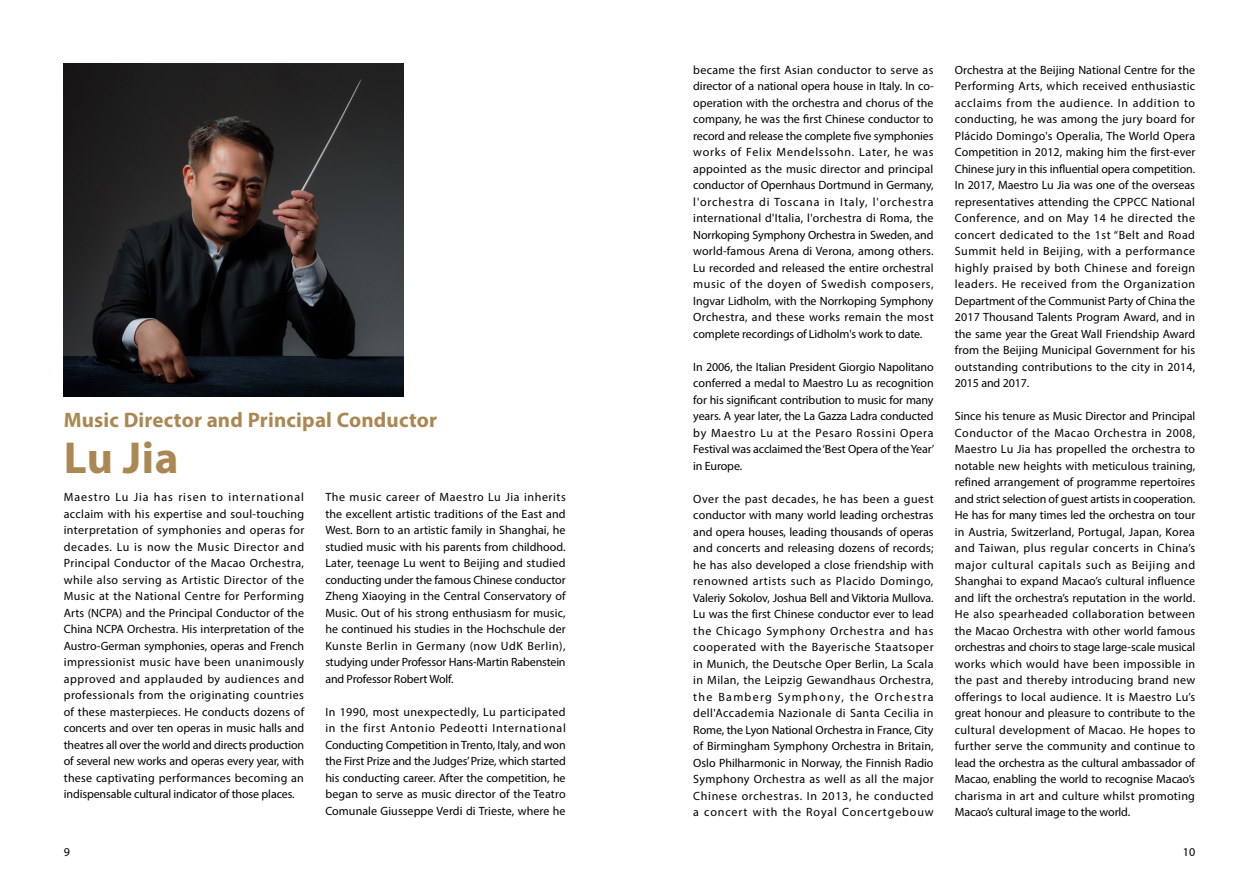
<style>
.page{position:relative;width:1259px;height:893px;background:#fff}
.page>*{position:absolute;margin:0;border:0;box-sizing:border-box;transform-origin:0 0}
.t1{font:700 45px "Myriad Pro";color:#ab8853}
.t2{font:700 21px "Myriad Pro";letter-spacing:.01em;color:#ab8853}
.t3{font:12px/16.5px "Myriad Pro";letter-spacing:-.01em;color:#000;text-align:justify}
</style>
<div class="page">
<img style="left:64px;top:64px;width:340px;height:332px">
<h2 class="t2" style="left:64px;top:406px;width:375px">Music Director and Principal Conductor</h2>
<h1 class="t1" style="left:64px;top:429px;width:116px">Lu Jia</h1>
<p class="t3" style="left:64px;top:489px;width:242px">Maestro Lu Jia has risen to international acclaim with his expertise and soul-touching interpretation of symphonies and operas for decades. Lu is now the Music Director and Principal Conductor of the Macao Orchestra, while also serving as Artistic Director of the Music at the National Centre for Performing Arts (NCPA) and the Principal Conductor of the China NCPA Orchestra. His interpretation of the Austro-German symphonies, operas and French impressionist music have been unanimously approved and applauded by audiences and professionals from the originating countries of these masterpieces. He conducts dozens of concerts and over ten operas in music halls and theatres all over the world and directs production of several new works and operas every year, with these captivating performances becoming an indispensable cultural indicator of those places.</p>
<p class="t3" style="left:325px;top:489px;width:242px">The music career of Maestro Lu Jia inherits the excellent artistic traditions of the East and West. Born to an artistic family in Shanghai, he studied music with his parents from childhood.<br>Later, teenage Lu went to Beijing and studied conducting under the famous Chinese conductor Zheng Xiaoying in the Central Conservatory of Music. Out of his strong enthusiasm for music, he continued his studies in the Hochschule der Kunste Berlin in Germany (now UdK Berlin), studying under Professor Hans-Martin Rabenstein and Professor Robert Wolf.</p>
<p class="t3" style="left:325px;top:703px;width:242px">In 1990, most unexpectedly, Lu participated in the first Antonio Pedeotti International Conducting Competition in Trento, Italy, and won the First Prize and the Judges’ Prize, which started his conducting career. After the competition, he began to serve as music director of the Teatro Comunale Giusseppe Verdi di Trieste, where he</p>
<p class="t3" style="left:693px;top:61px;width:242px">became the first Asian conductor to serve as director of a national opera house in Italy. In co&shy;operation with the orchestra and chorus of the company, he was the first Chinese conductor to record and release the complete five symphonies works of Felix Mendelssohn. Later, he was appointed as the music director and principal conductor of Opernhaus Dortmund in Germany, l'orchestra di Toscana in Italy, l'orchestra international d'Italia, l'orchestra di Roma, the Norrkoping Symphony Orchestra in Sweden, and world-famous Arena di Verona, among others.<br>Lu recorded and released the entire orchestral music of the doyen of Swedish composers, Ingvar Lidholm, with the Norrkoping Symphony Orchestra, and these works remain the most complete recordings of Lidholm's work to date.</p>
<p class="t3" style="left:693px;top:358px;width:243px">In 2006, the Italian President Giorgio Napolitano conferred a medal to Maestro Lu as recognition for his significant contribution to music for many years. A year later, the La Gazza Ladra conducted by Maestro Lu at the Pesaro Rossini Opera Festival was acclaimed the ‘Best Opera of the Year’ in Europe.</p>
<p class="t3" style="left:693px;top:490px;width:242px">Over the past decades, he has been a guest conductor with many world leading orchestras and opera houses, leading thousands of operas and concerts and releasing dozens of records; he has also developed a close friendship with renowned artists such as Placido Domingo, Valeriy Sokolov, Joshua Bell and Viktoria Mullova.<br>Lu was the first Chinese conductor ever to lead the Chicago Symphony Orchestra and has cooperated with the Bayerische Staatsoper in Munich, the Deutsche Oper Berlin, La Scala in Milan, the Leipzig Gewandhaus Orchestra, the Bamberg Symphony, the Orchestra dell'Accademia Nazionale di Santa Cecilia in Rome, the Lyon National Orchestra in France, City of Birmingham Symphony Orchestra in Britain, Oslo Philharmonic in Norway, the Finnish Radio Symphony Orchestra as well as all the major Chinese orchestras. In 2013, he conducted a concert with the Royal Concertgebouw</p>
<p class="t3" style="left:955px;top:61px;width:242px">Orchestra at the Beijing National Centre for the Performing Arts, which received enthusiastic acclaims from the audience. In addition to conducting, he was among the jury board for Plácido Domingo's Operalia, The World Opera Competition in 2012, making him the first-ever Chinese jury in this influential opera competition.<br>In 2017, Maestro Lu Jia was one of the overseas representatives attending the CPPCC National Conference, and on May 14 he directed the concert dedicated to the 1st “Belt and Road Summit held in Beijing, with a performance highly praised by both Chinese and foreign leaders. He received from the Organization Department of the Communist Party of China the 2017 Thousand Talents Program Award, and in the same year the Great Wall Friendship Award from the Beijing Municipal Government for his outstanding contributions to the city in 2014, 2015 and 2017.</p>
<p class="t3" style="left:955px;top:408px;width:242px">Since his tenure as Music Director and Principal Conductor of the Macao Orchestra in 2008, Maestro Lu Jia has propelled the orchestra to notable new heights with meticulous training, refined arrangement of programme repertoires and strict selection of guest artists in cooperation.<br>He has for many times led the orchestra on tour in Austria, Switzerland, Portugal, Japan, Korea and Taiwan, plus regular concerts in China’s major cultural capitals such as Beijing and Shanghai to expand Macao’s cultural influence and lift the orchestra’s reputation in the world.<br>He also spearheaded collaboration between the Macao Orchestra with other world famous orchestras and choirs to stage large-scale musical works which would have been impossible in the past and thereby introducing brand new offerings to local audience. It is Maestro Lu’s great honour and pleasure to contribute to the cultural development of Macao. He hopes to further serve the community and continue to lead the orchestra as the cultural ambassador of Macao, enabling the world to recognise Macao’s charisma in art and culture whilst promoting Macao’s cultural image to the world.</p>
<p class="t3" style="left:64px;top:844px;width:8px">9</p>
<p class="t3" style="left:1182px;top:844px;width:14px">10</p>
</div>
